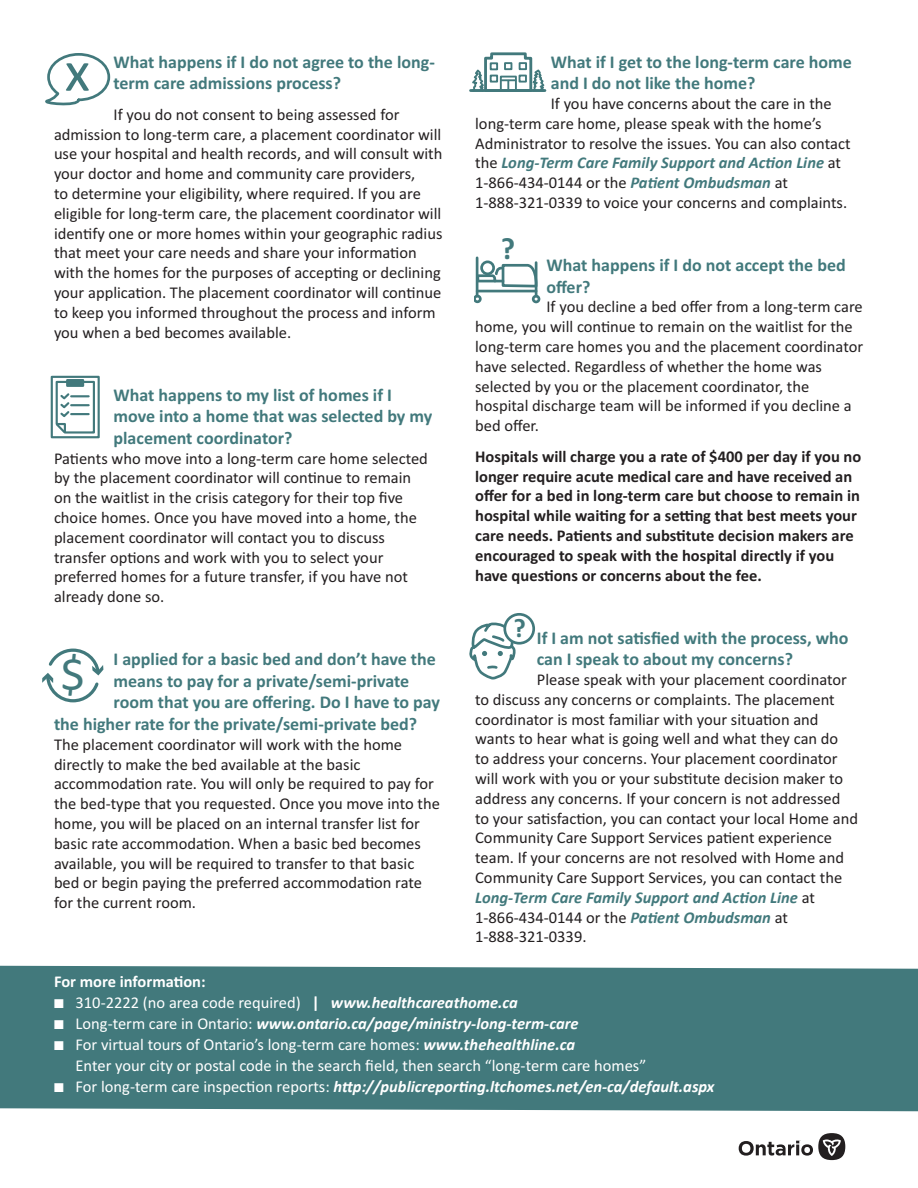
<style>
.page{position:relative;width:918px;height:1188px;background:#fff}
.page>*{position:absolute;margin:0;border:0;box-sizing:border-box;transform-origin:0 0}
.t1{font:58.5px "Calibri";color:#42797c}
.t2{font:48.6px "Calibri";color:#42797c}
.t3{font:700 31.05px "Calibri";color:#42797c}
.t4{font:700 26.85px "Calibri";color:#42797c}
.t5{font:700 18px/21.6px "Calibri";color:#42797c}
.t6{font:16.5px/19.8px "Calibri";color:#231f20}
.t7{font:700 16.5px/19.8px "Calibri";color:#231f20}
.t8{font:16.5px "Calibri";color:#fff}
.t9{font:italic 700 16.5px "Calibri";color:#fff}
.t10{font:700 16.5px "Calibri";color:#fff}
.s1{font-weight:700;font-style:italic;color:#42797c}
.s2{font-weight:700}
.s3{font-weight:700;font-style:italic}
.s4{font-weight:400;font-style:normal}
</style>
<div class="page">
<div style="left:0;top:966px;width:918px;height:145px;background:#42797c"></div>
<svg style="left:739px;top:1141px;width:74px;height:15px"></svg>
<div style="left:818px;top:1133px;width:27px;height:27px;background:#231f20;border-radius:50%"></div>
<svg style="left:823px;top:1139px;width:18px;height:17px"></svg>
<div style="left:51px;top:376px;width:49px;height:62px;border:2px solid #42797c"></div>
<div style="left:66px;top:379px;width:18px;height:8px;border:2px solid #42797c"></div>
<svg style="left:55px;top:380px;width:40px;height:54px"></svg>
<div style="left:503px;top:613px;width:32px;height:32px;border:3px solid #42797c;border-radius:50%"></div>
<svg style="left:469px;top:620px;width:47px;height:60px"></svg>
<svg style="left:42px;top:648px;width:61px;height:55px"></svg>
<svg style="left:45px;top:53px;width:66px;height:53px"></svg>
<svg style="left:469px;top:52px;width:78px;height:40px"></svg>
<hr style="left:471px;top:89px;width:74px;height:3px;background:#42797c">
<div style="left:480px;top:261px;width:15px;height:14px;border:3px solid #42797c;border-radius:50%"></div>
<hr style="left:476px;top:258px;width:2px;height:38px;background:#42797c">
<hr style="left:535px;top:263px;width:2px;height:33px;background:#42797c">
<svg style="left:475px;top:263px;width:63px;height:26px"></svg>
<hr style="left:477px;top:290px;width:59px;height:2px;background:#42797c">
<div style="left:474px;top:295px;width:8px;height:8px;border:3px solid #42797c;border-radius:50%"></div>
<div style="left:532px;top:295px;width:8px;height:8px;border:3px solid #42797c;border-radius:50%"></div>
<p class="t5" style="left:114px;top:50px;width:323px">What happens if I do not agree to the long&shy;term care admissions process?</p>
<p class="t6" style="left:54px;top:104px;width:390px;text-indent:60px">If you do not consent to being assessed for admission to long-term care, a placement coordinator will use your hospital and health records, and will consult with your doctor and home and community care providers,<br>to determine your eligibility, where required. If you are eligible for long-term care, the placement coordinator will identify one or more homes within your geographic radius that meet your care needs and share your information with the homes for the purposes of accepting or declining your application. The placement coordinator will continue to keep you informed throughout the process and inform you when a bed becomes available.</p>
<p class="t1" style="left:65px;top:31px;width:27px">x</p>
<p class="t5" style="left:114px;top:383px;width:320px">What happens to my list of homes if I move into a home that was selected by my placement coordinator?</p>
<p class="t6" style="left:54px;top:448px;width:375px">Patients who move into a long-term care home selected by the placement coordinator will continue to remain on the waitlist in the crisis category for their top five choice homes. Once you have moved into a home, the placement coordinator will contact you to discuss transfer options and work with you to select your preferred homes for a future transfer, if you have not already done so.</p>
<p class="t5" style="left:114px;top:648px;width:324px">I applied for a basic bed and don’t have the</p>
<p class="t5" style="left:114px;top:669px;width:297px">means to pay for a private/semi-private</p>
<p class="t5" style="left:114px;top:691px;width:328px">room that you are offering. Do I have to pay</p>
<p class="t5" style="left:54px;top:713px;width:365px">the higher rate for the private/semi-private bed?</p>
<p class="t6" style="left:54px;top:734px;width:388px">The placement coordinator will work with the home directly to make the bed available at the basic accommodation rate. You will only be required to pay for the bed-type that you requested. Once you move into the home, you will be placed on an internal transfer list for basic rate accommodation. When a basic bed becomes available, you will be required to transfer to that basic bed or begin paying the preferred accommodation rate for the current room.</p>
<p class="t2" style="left:61px;top:641px;width:26px">$</p>
<p class="t5" style="left:551px;top:50px;width:303px">What if I get to the long-term care home and I do not like the home?</p>
<p class="t6" style="left:475px;top:93px;width:377px;text-indent:76px">If you have concerns about the care in the long-term care home, please speak with the home’s Administrator to resolve the issues. You can also contact the <span class="s1">Long-Term Care Family Support and Action Line</span> at 1-866-434-0144 or the <span class="s1">Patient Ombudsman</span> at 1-888-321-0339 to voice your concerns and complaints.</p>
<p class="t3" style="left:501px;top:226px;width:16px">?</p>
<p class="t5" style="left:546px;top:254px;width:301px">What happens if I do not accept the bed offer?</p>
<p class="t6" style="left:475px;top:296px;width:390px;text-indent:71px">If you decline a bed offer from a long-term care home, you will continue to remain on the waitlist for the long-term care homes you and the placement coordinator have selected. Regardless of whether the home was selected by you or the placement coordinator, the hospital discharge team will be informed if you decline a bed offer.</p>
<p class="t7" style="left:475px;top:446px;width:388px">Hospitals will charge you a rate of $400 per day if you no longer require acute medical care and have received an offer for a bed in long-term care but choose to remain in hospital while waiting for a setting that best meets your care needs. Patients and substitute decision makers are encouraged to speak with the hospital directly if you have questions or concerns about the fee.</p>
<p class="t4" style="left:514px;top:609px;width:14px">?</p>
<p class="t5" style="left:537px;top:626px;width:313px">If I am not satisfied with the process, who can I speak to about my concerns?</p>
<p class="t6" style="left:475px;top:669px;width:384px;text-indent:62px">Please speak with your placement coordinator to discuss any concerns or complaints. The placement coordinator is most familiar with your situation and wants to hear what is going well and what they can do<br>to address your concerns. Your placement coordinator will work with you or your substitute decision maker to address any concerns. If your concern is not addressed to your satisfaction, you can contact your local Home and Community Care Support Services patient experience team. If your concerns are not resolved with Home and Community Care Support Services, you can contact the <span class="s1">Long-Term Care Family Support and Action Line</span> at 1-866-434-0144 or the <span class="s1">Patient Ombudsman</span> at 1-888-321-0339.</p>
<p class="t10" style="left:54px;top:970px;width:153px">For more information:</p>
<p class="t8" style="left:54px;top:991px;width:465px">■ 310-2222 (no area code required) <span class="s2">|</span> <span class="s3">www.healthcareathome.ca</span></p>
<p class="t9" style="left:54px;top:1013px;width:526px">■ <span class="s4">Long-term care in Ontario:</span> www.ontario.ca/page/ministry-long-term-care</p>
<p class="t8" style="left:54px;top:1033px;width:523px">■ For virtual tours of Ontario’s long-term care homes: <span class="s3">www.thehealthline.ca</span></p>
<p class="t8" style="left:76px;top:1054px;width:572px">Enter your city or postal code in the search field, then search “long-term care homes”</p>
<p class="t9" style="left:54px;top:1076px;width:662px">■ <span class="s4">For long-term care inspection reports:</span> http://publicreporting.ltchomes.net/en-ca/default.aspx</p>
</div>
